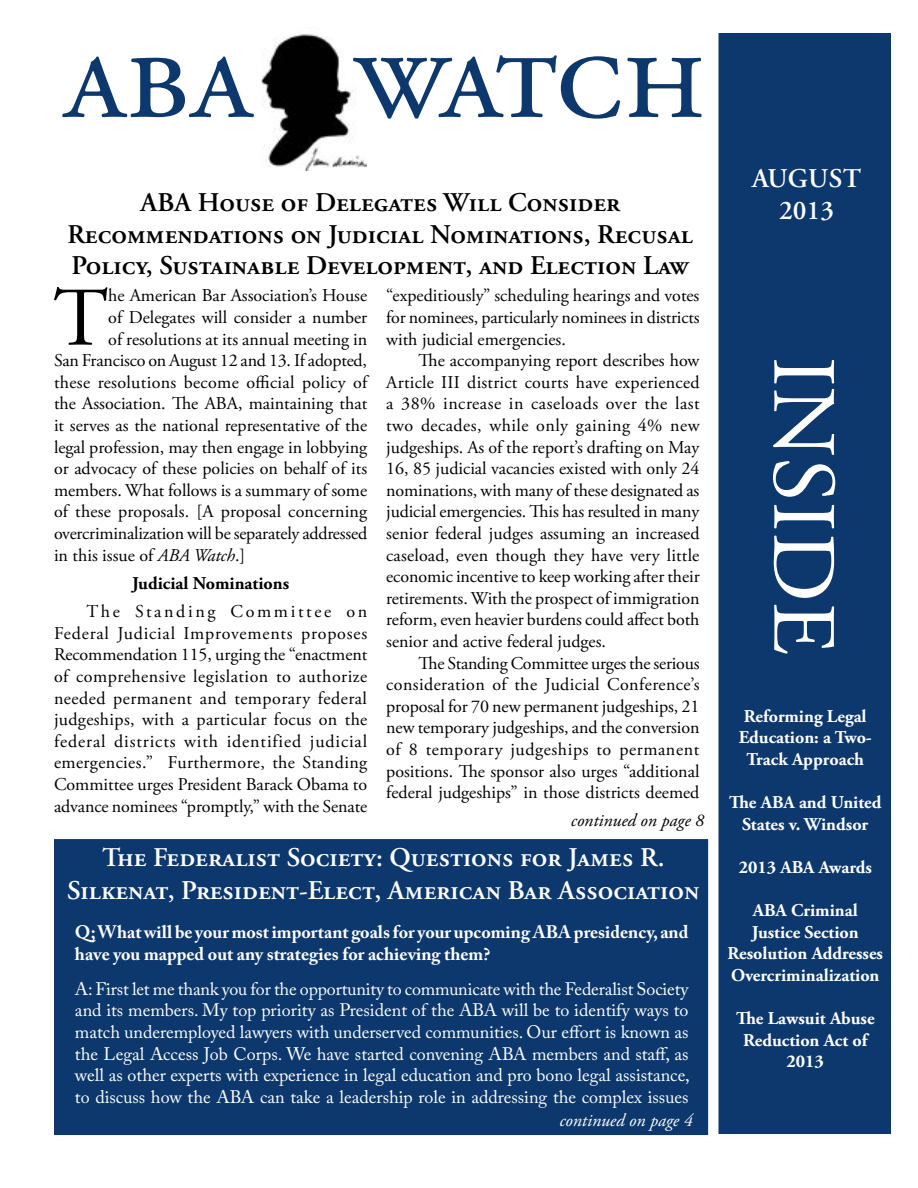
<style>
.page{position:relative;width:918px;height:1188px;background:#fff}
.page>*{position:absolute;margin:0;border:0;box-sizing:border-box;transform-origin:0 0}
.t1{font:135px "Adobe Garamond Pro";letter-spacing:-.01em;color:#0c386e}
.t2{font:90px "Adobe Garamond Pro";color:#fff}
.t3{font:83.1px "Adobe Garamond Pro";color:#000}
.t4{font:600 27px/31.5px "Adobe Garamond Pro";color:#000}
.t5{font:600 27px/32.4px "Adobe Garamond Pro";color:#fff;text-align:center}
.t6{font:18px/21.6px "Adobe Garamond Pro";color:#000;text-align:justify}
.t7{font:18px/21.6px "Adobe Caslon Pro";color:#fff;text-align:justify}
.t8{font:700 18px/21.6px "Adobe Garamond Pro";color:#fff;text-align:center}
.t9{font:700 18px/21.6px "Adobe Caslon Pro";color:#fff}
.t10{font:18px "Adobe Garamond Pro";letter-spacing:.02em;color:#000}
.t11{font:700 18px "Adobe Garamond Pro";color:#000}
.t12{font:italic 18px "Adobe Garamond Pro";color:#000}
.t13{font:italic 18px "Adobe Garamond Pro";color:#fff}
.s1{font-style:italic}
</style>
<div class="page">
<div style="left:718px;top:33px;width:173px;height:1101px;background:#0c386e;border:2px solid #0c386e"></div>
<img style="left:260px;top:34px;width:107px;height:137px">
<div style="left:54px;top:839px;width:654px;height:296px;background:#0c386e;border:2px solid #0c386e"></div>
<h1 class="t1" style="left:64px;top:-7px;width:643px">aba watch</h1>
<h3 class="t5" style="left:752px;top:162px;width:111px">AUGUST</h3>
<h3 class="t4" style="left:141px;top:187px;width:481px">ABA House of Delegates Will Consider</h3>
<h3 class="t5" style="left:779px;top:194px;width:57px">2013</h3>
<h3 class="t4" style="left:68px;top:219px;width:627px">Recommendations on Judicial Nominations, Recusal<br>Policy, Sustainable Development, and Election Law</h3>
<h3 class="t3" style="left:53px;top:268px;width:56px">T</h3>
<p class="t6" style="left:108px;top:286px;width:260px">he American Bar Association’s House</p>
<p class="t6" style="left:108px;top:307px;width:260px">of Delegates will consider a number</p>
<p class="t6" style="left:108px;top:329px;width:260px">of resolutions at its annual meeting in</p>
<p class="t6" style="left:54px;top:350px;width:315px">San Francisco on August 12 and 13. If adopted,</p>
<p class="t10" style="left:54px;top:371px;width:315px">these resolutions become official policy of</p>
<p class="t6" style="left:54px;top:394px;width:315px">the Association. The ABA, maintaining that</p>
<p class="t6" style="left:54px;top:415px;width:315px">it serves as the national representative of the</p>
<p class="t6" style="left:54px;top:437px;width:315px">legal profession, may then engage in lobbying</p>
<p class="t6" style="left:54px;top:458px;width:315px">or advocacy of these policies on behalf of its</p>
<p class="t6" style="left:54px;top:480px;width:315px">members. What follows is a summary of some</p>
<p class="t6" style="left:54px;top:502px;width:315px">of these proposals. [A proposal concerning</p>
<p class="t6" style="left:54px;top:523px;width:315px">overcriminalization will be separately addressed</p>
<p class="t6" style="left:54px;top:545px;width:193px">in this issue of <span class="s1">ABA Watch</span>.]</p>
<p class="t11" style="left:132px;top:573px;width:159px">Judicial Nominations</p>
<p class="t6" style="left:54px;top:601px;width:315px;text-indent:32px">The Standing Committee on Federal Judicial Improvements proposes Recommendation 115, urging the “enactment of comprehensive legislation to authorize needed permanent and temporary federal judgeships, with a particular focus on the federal districts with identified judicial emergencies.” Furthermore, the Standing Committee urges President Barack Obama to advance nominees “promptly,” with the Senate</p>
<p class="t6" style="left:386px;top:286px;width:315px">“expeditiously” scheduling hearings and votes for nominees, particularly nominees in districts with judicial emergencies.</p>
<p class="t6" style="left:386px;top:350px;width:315px;text-indent:32px">The accompanying report describes how Article III district courts have experienced a 38% increase in caseloads over the last two decades, while only gaining 4% new judgeships. As of the report’s drafting on May 16, 85 judicial vacancies existed with only 24 nominations, with many of these designated as judicial emergencies. This has resulted in many senior federal judges assuming an increased caseload, even though they have very little economic incentive to keep working after their retirements. With the prospect of immigration reform, even heavier burdens could affect both senior and active federal judges.</p>
<p class="t6" style="left:386px;top:653px;width:315px;text-indent:32px">The Standing Committee urges the serious consideration of the Judicial Conference’s proposal for 70 new permanent judgeships, 21 new temporary judgeships, and the conversion of 8 temporary judgeships to permanent positions. The sponsor also urges “additional federal judgeships” in those districts deemed</p>
<p class="t12" style="left:571px;top:810px;width:135px">continued on page 8</p>
<h3 class="t5" style="left:67px;top:842px;width:634px">The Federalist Society: Questions for James R.<br>Silkenat, President-Elect, American Bar Association</h3>
<p class="t9" style="left:75px;top:921px;width:615px">Q; What will be your most important goals for your upcoming ABA presidency, and have you mapped out any strategies for achieving them?</p>
<p class="t7" style="left:75px;top:978px;width:616px">A: First let me thank you for the opportunity to communicate with the Federalist Society and its members. My top priority as President of the ABA will be to identify ways to match underemployed lawyers with underserved communities. Our effort is known as the Legal Access Job Corps. We have started convening ABA members and staff, as well as other experts with experience in legal education and pro bono legal assistance, to discuss how the ABA can take a leadership role in addressing the complex issues</p>
<p class="t13" style="left:559px;top:1110px;width:135px">continued on page 4</p>
<h2 class="t2" style="left:857px;top:357px;width:300px;rotate:90deg">INSIDE</h2>
<p class="t8" style="left:739px;top:705px;width:135px">Reforming Legal<br>Education: a Two-<br>Track Approach</p>
<p class="t8" style="left:729px;top:792px;width:154px">The ABA and United<br>States v. Windsor</p>
<p class="t8" style="left:739px;top:857px;width:135px">2013 ABA Awards</p>
<p class="t8" style="left:728px;top:900px;width:157px">ABA Criminal<br>Justice Section<br>Resolution Addresses<br>Overcriminalization</p>
<p class="t8" style="left:736px;top:1008px;width:140px">The Lawsuit Abuse<br>Reduction Act of<br>2013</p>
</div>
